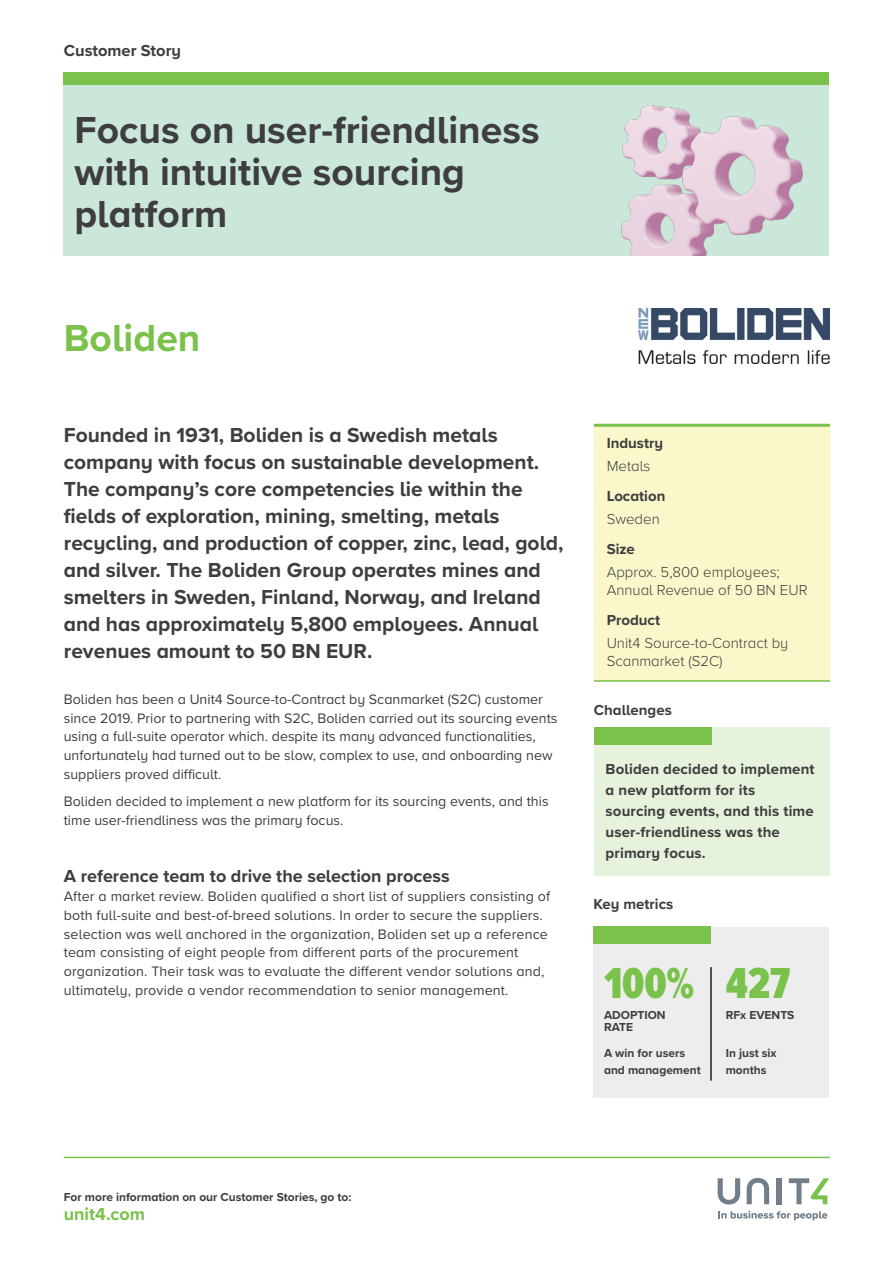
<style>
.page{position:relative;width:893px;height:1263px;background:#fff}
.page>*{position:absolute;margin:0;border:0;box-sizing:border-box;transform-origin:0 0}
.t1{font:900 45px "Proxima Nova A Ex Cn";color:#7ac24b}
.Main_title{font:700 39px/42px "Proxima Nova A";color:#3e3e3f}
.Company_name{font:700 39px "Proxima Nova A";color:#7ac24b}
.TXT_introduction{font:700 21px/27px "Proxima Nova A";color:#3e3e3f}
.Subtitle_2{font:700 18px "Proxima Nova A";color:#3e3e3f}
.t2{font:700 18px "Proxima Nova A";color:#7ac24b}
.t3{font:700 16.5px "Proxima Nova A";color:#3e3e3f}
.Caption_text_Stats{font:700 15px/21px "Proxima Nova A";letter-spacing:.01em;color:#3e3e3f}
.t4{font:300 15px/18px "Proxima Nova A";color:#3e3e3f}
.Body_copy{font:14.25px/18.8px "Proxima Nova A";color:#3e3e3f}
.t5{font:700 12px/16.5px "Proxima Nova A";color:#3e3e3f}
</style>
<div class="page">
<div style="left:64px;top:72px;width:765px;height:13px;background:#7ac24b"></div>
<hr style="left:64px;top:1157px;width:766px;height:1px;background:#7ac24b">
<svg style="left:718px;top:1211px;width:109px;height:9px"></svg>
<svg style="left:718px;top:1178px;width:22px;height:26px"></svg>
<svg style="left:747px;top:1178px;width:22px;height:26px"></svg>
<div style="left:777px;top:1178px;width:5px;height:26px;background:#727f8a"></div>
<svg style="left:789px;top:1178px;width:40px;height:26px"></svg>
<div style="left:64px;top:85px;width:765px;height:170px;background:#cbe7d9"></div>
<div style="left:593px;top:927px;width:236px;height:170px;background:#ededee"></div>
<div style="left:593px;top:927px;width:118px;height:17px;background:#7ac24b"></div>
<hr style="left:710px;top:967px;width:2px;height:114px;background:#231f20">
<div style="left:594px;top:424px;width:235px;height:258px;background:#faf8cb"></div>
<hr style="left:594px;top:424px;width:236px;height:3px;background:#7ac24b">
<hr style="left:594px;top:680px;width:236px;height:2px;background:#7ac24b">
<div style="left:594px;top:728px;width:235px;height:148px;background:#e7f2dd"></div>
<div style="left:594px;top:728px;width:117px;height:17px;background:#7ac24b"></div>
<img style="left:639px;top:309px;width:190px;height:54px">
<img style="left:621px;top:105px;width:182px;height:150px">
<p class="t3" style="left:64px;top:38px;width:119px">Customer Story</p>
<p class="Main_title" style="left:74px;top:108px;width:467px">Focus on user-friendliness with intuitive sourcing platform</p>
<p class="Company_name" style="left:64px;top:309px;width:138px">Boliden</p>
<p class="TXT_introduction" style="left:64px;top:421px;width:501px">Founded in 1931, Boliden is a Swedish metals company with focus on sustainable development.<br>The company’s core competencies lie within the fields of exploration, mining, smelting, metals recycling, and production of copper, zinc, lead, gold, and silver. The Boliden Group operates mines and smelters in Sweden, Finland, Norway, and Ireland and has approximately 5,800 employees. Annual revenues amount to 50 BN EUR.</p>
<p class="Body_copy" style="left:64px;top:689px;width:495px">Boliden has been a Unit4 Source-to-Contract by Scanmarket (S2C) customer since 2019. Prior to partnering with S2C, Boliden carried out its sourcing events using a full-suite operator which. despite its many advanced functionalities, unfortunately had turned out to be slow, complex to use, and onboarding new suppliers proved difficult.</p>
<p class="Body_copy" style="left:64px;top:791px;width:486px">Boliden decided to implement a new platform for its sourcing events, and this time user-friendliness was the primary focus.</p>
<p class="Subtitle_2" style="left:64px;top:863px;width:387px">A reference team to drive the selection process</p>
<p class="Body_copy" style="left:64px;top:886px;width:488px">After a market review. Boliden qualified a short list of suppliers consisting of both full-suite and best-of-breed solutions. In order to secure the suppliers. selection was well anchored in the organization, Boliden set up a reference team consisting of eight people from different parts of the procurement organization. Their task was to evaluate the different vendor solutions and, ultimately, provide a vendor recommendation to senior management.</p>
<p class="Caption_text_Stats" style="left:607px;top:432px;width:58px">Industry</p>
<p class="t4" style="left:607px;top:456px;width:45px">Metals</p>
<p class="Caption_text_Stats" style="left:607px;top:485px;width:60px">Location</p>
<p class="t4" style="left:607px;top:509px;width:55px">Sweden</p>
<p class="Caption_text_Stats" style="left:607px;top:538px;width:30px">Size</p>
<p class="t4" style="left:607px;top:562px;width:202px">Approx. 5,800 employees;<br>Annual Revenue of 50 BN EUR</p>
<p class="Caption_text_Stats" style="left:607px;top:609px;width:55px">Product</p>
<p class="t4" style="left:607px;top:633px;width:183px">Unit4 Source-to-Contract by<br>Scanmarket (S2C)</p>
<p class="Caption_text_Stats" style="left:594px;top:699px;width:79px">Challenges</p>
<p class="Caption_text_Stats" style="left:606px;top:758px;width:211px">Boliden decided to implement a new platform for its sourcing events, and this time user-friendliness was the primary focus.</p>
<p class="Caption_text_Stats" style="left:593px;top:893px;width:81px">Key metrics</p>
<p class="t1" style="left:604px;top:950px;width:91px">100%</p>
<p class="t1" style="left:726px;top:950px;width:66px">427</p>
<p class="t5" style="left:604px;top:1008px;width:63px;line-height:12px">ADOPTION<br>RATE</p>
<p class="t5" style="left:726px;top:1006px;width:70px">RFx EVENTS</p>
<p class="t5" style="left:604px;top:1045px;width:98px">A win for users and management</p>
<p class="t5" style="left:726px;top:1045px;width:52px">In just six months</p>
<p class="t5" style="left:64px;top:1188px;width:289px">For more information on our Customer Stories, go to:</p>
<p class="t2" style="left:64px;top:1201px;width:83px">unit4.com</p>
</div>
